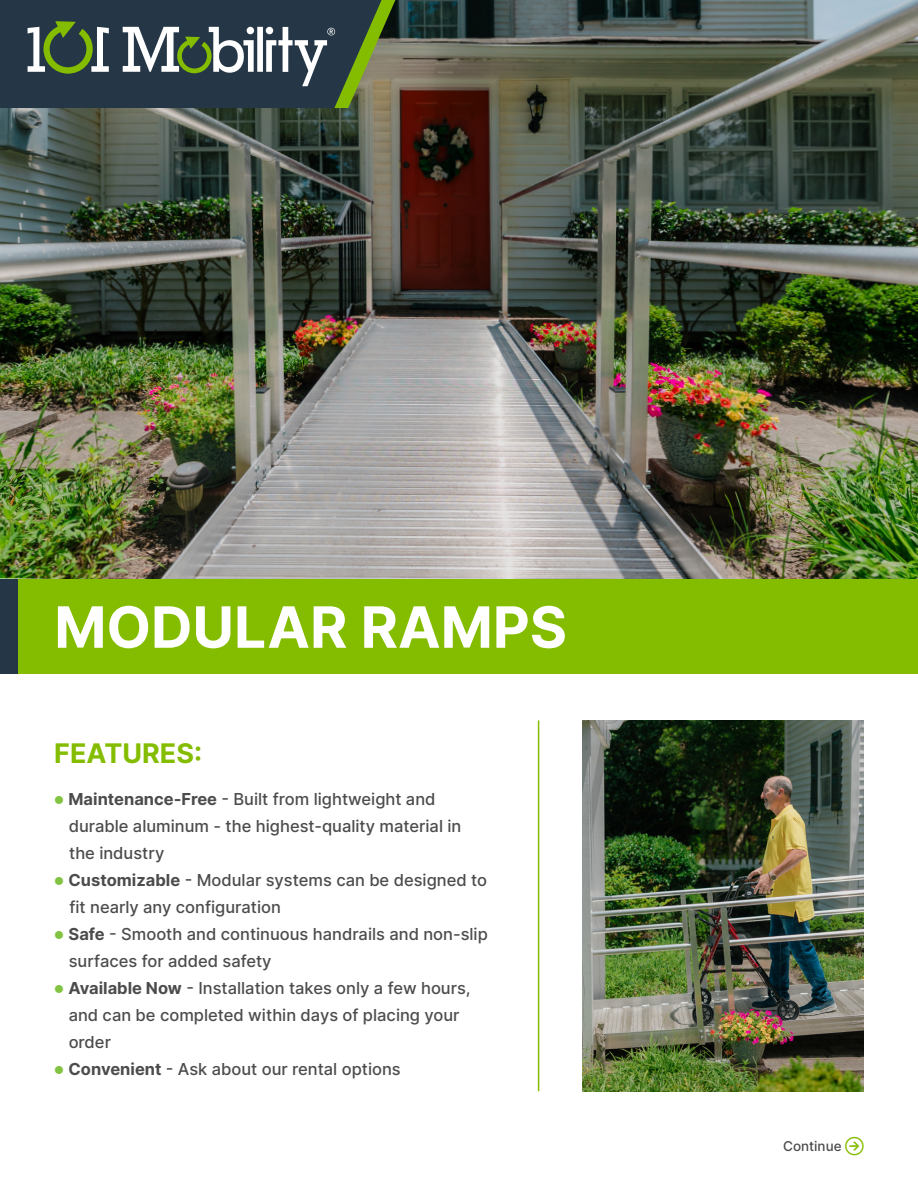
<style>
.page{position:relative;width:918px;height:1188px;background:#fff}
.page>*{position:absolute;margin:0;border:0;box-sizing:border-box;transform-origin:0 0}
.t1{font:700 57px "Inter";color:#fff}
.t2{font:700 27px "Inter";color:#84bd00}
.t3{font:500 16.5px/27px "Inter";color:#4c4c4c}
.t4{font:500 13.5px "Inter";color:#4c4c4c}
.s1{font-family:"Lato";font-weight:400;color:#82c341}
.s2{font-weight:700}
.s3{font-weight:700;color:#84bd00}
</style>
<div class="page">
<img style="left:0;top:0;width:918px;height:579px">
<svg style="left:0;top:0;width:395px;height:108px;background:#435453"></svg>
<div style="left:0;top:579px;width:918px;height:95px;background:#84bd00"></div>
<div style="left:0;top:579px;width:17px;height:95px;background:#253746"></div>
<hr style="left:538px;top:720px;width:1px;height:371px;background:#84bd00">
<img style="left:582px;top:720px;width:282px;height:371px">
<h1 class="t1" style="left:54px;top:586px;width:514px">MODULAR RAMPS</h1>
<h2 class="t2" style="left:54px;top:733px;width:149px">FEATURES:</h2>
<p class="t3" style="left:69px;top:785px;width:394px;text-indent:-14px"><span class="s1">●</span> <span class="s2">Maintenance-Free</span> - Built from lightweight and durable aluminum - the highest-quality material in the industry</p>
<p class="t3" style="left:69px;top:866px;width:419px;text-indent:-15px"><span class="s1">●</span> <span class="s2">Customizable</span> - Modular systems can be designed to fit nearly any configuration</p>
<p class="t3" style="left:69px;top:920px;width:421px;text-indent:-14px"><span class="s1">●</span> <span class="s2">Safe</span> - Smooth and continuous handrails and non-slip surfaces for added safety</p>
<p class="t3" style="left:69px;top:974px;width:403px;text-indent:-14px"><span class="s1">●</span> <span class="s2">Available Now</span> - Installation takes only a few hours, and can be completed within days of placing your order</p>
<p class="t3" style="left:54px;top:1055px;width:348px"><span class="s1">●</span> <span class="s2">Convenient</span> - Ask about our rental options</p>
<p class="t4" style="left:783px;top:1137px;width:82px">Continue <span class="s3">→⃝</span></p>
</div>
